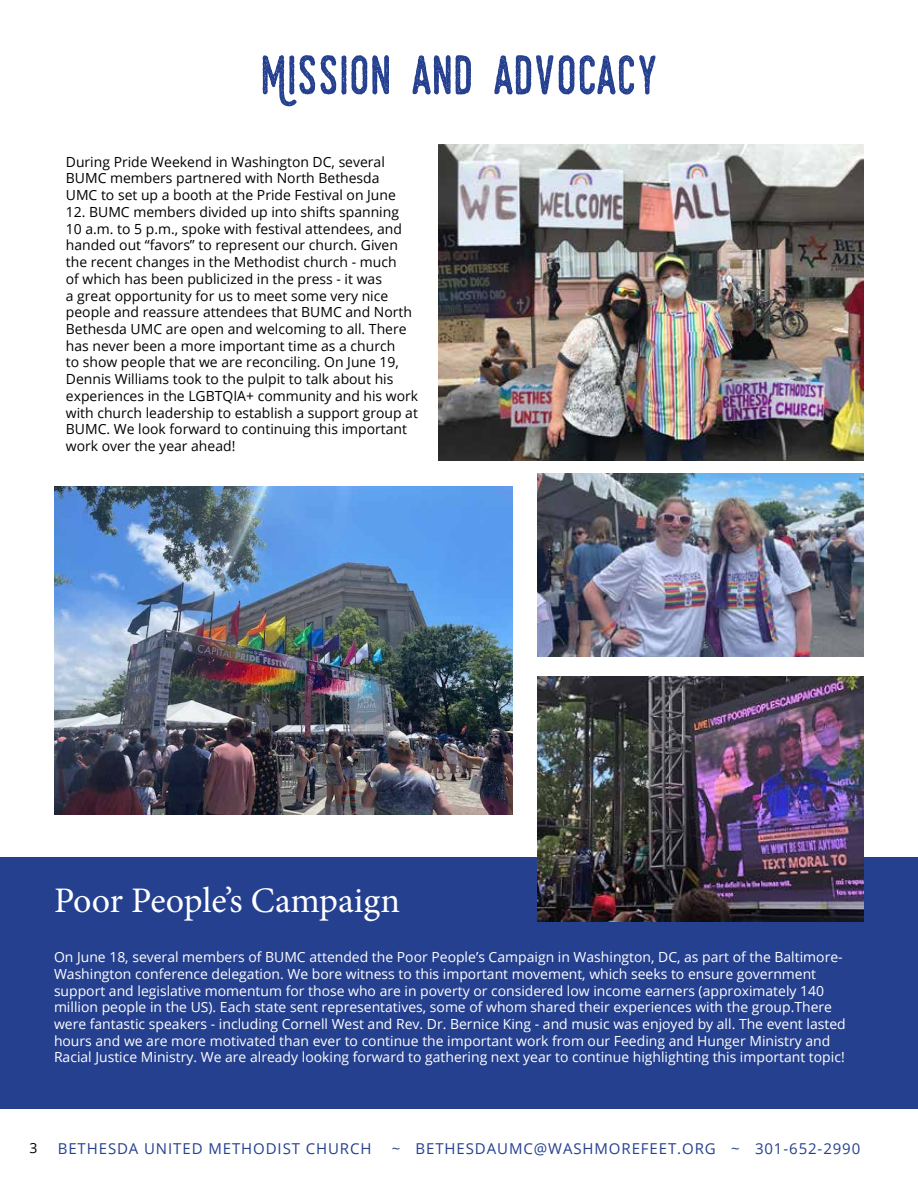
<style>
.page{position:relative;width:918px;height:1188px;background:#fff}
.page>*{position:absolute;margin:0;border:0;box-sizing:border-box;transform-origin:0 0}
.t1{font:54px "Swistblnk Monthoers";color:#25408f}
.t2{font:36px "Minion Pro";letter-spacing:-.005em;color:#fff}
.t3{font:15px "Open Sans";letter-spacing:.06em;color:#25408f}
.t4{font:13.95px/16.8px "Open Sans";color:#000}
.t5{font:13.95px/16.8px "Open Sans";color:#fff}
</style>
<div class="page">
<div style="left:0;top:858px;width:918px;height:251px;background:#25408f"></div>
<img style="left:439px;top:145px;width:425px;height:315px">
<img style="left:54px;top:486px;width:459px;height:328px">
<img style="left:538px;top:473px;width:326px;height:184px">
<img style="left:538px;top:676px;width:326px;height:245px">
<h1 class="t1" style="left:260px;top:42px;width:399px">Mission and advocacy</h1>
<p class="t4" style="left:66px;top:153px;width:332px">During Pride Weekend in Washington DC, several<br>BUMC members partnered with North Bethesda<br>UMC to set up a booth at the Pride Festival on June</p>
<p class="t4" style="left:66px;top:203px;width:354px">12. BUMC members divided up into shifts spanning 10 a.m. to 5 p.m., spoke with festival attendees, and handed out “favors” to represent our church. Given the recent changes in the Methodist church - much<br>of which has been publicized in the press - it was<br>a great opportunity for us to meet some very nice people and reassure attendees that BUMC and North Bethesda UMC are open and welcoming to all. There has never been a more important time as a church<br>to show people that we are reconciling. On June 19, Dennis Williams took to the pulpit to talk about his experiences in the LGBTQIA+ community and his work with church leadership to establish a support group at BUMC. We look forward to continuing this important work over the year ahead!</p>
<h2 class="t2" style="left:54px;top:876px;width:348px">Poor People’s Campaign</h2>
<p class="t5" style="left:54px;top:948px;width:793px">On June 18, several members of BUMC attended the Poor People’s Campaign in Washington, DC, as part of the Baltimore-Washington conference delegation. We bore witness to this important movement, which seeks to ensure government support and legislative momentum for those who are in poverty or considered low income earners (approximately 140 million people in the US). Each state sent representatives, some of whom shared their experiences with the group.There were fantastic speakers - including Cornell West and Rev. Dr. Bernice King - and music was enjoyed by all. The event lasted hours and we are more motivated than ever to continue the important work from our Feeding and Hunger Ministry and Racial Justice Ministry. We are already looking forward to gathering next year to continue highlighting this important topic!</p>
<p class="t4" style="left:29px;top:1139px;width:9px">3</p>
<p class="t3" style="left:58px;top:1138px;width:315px">BETHESDA UNITED METHODIST CHURCH</p>
<p class="t3" style="left:392px;top:1138px;width:470px">~ BETHESDAUMC@WASHMOREFEET.ORG ~ 301-652-2990</p>
</div>
